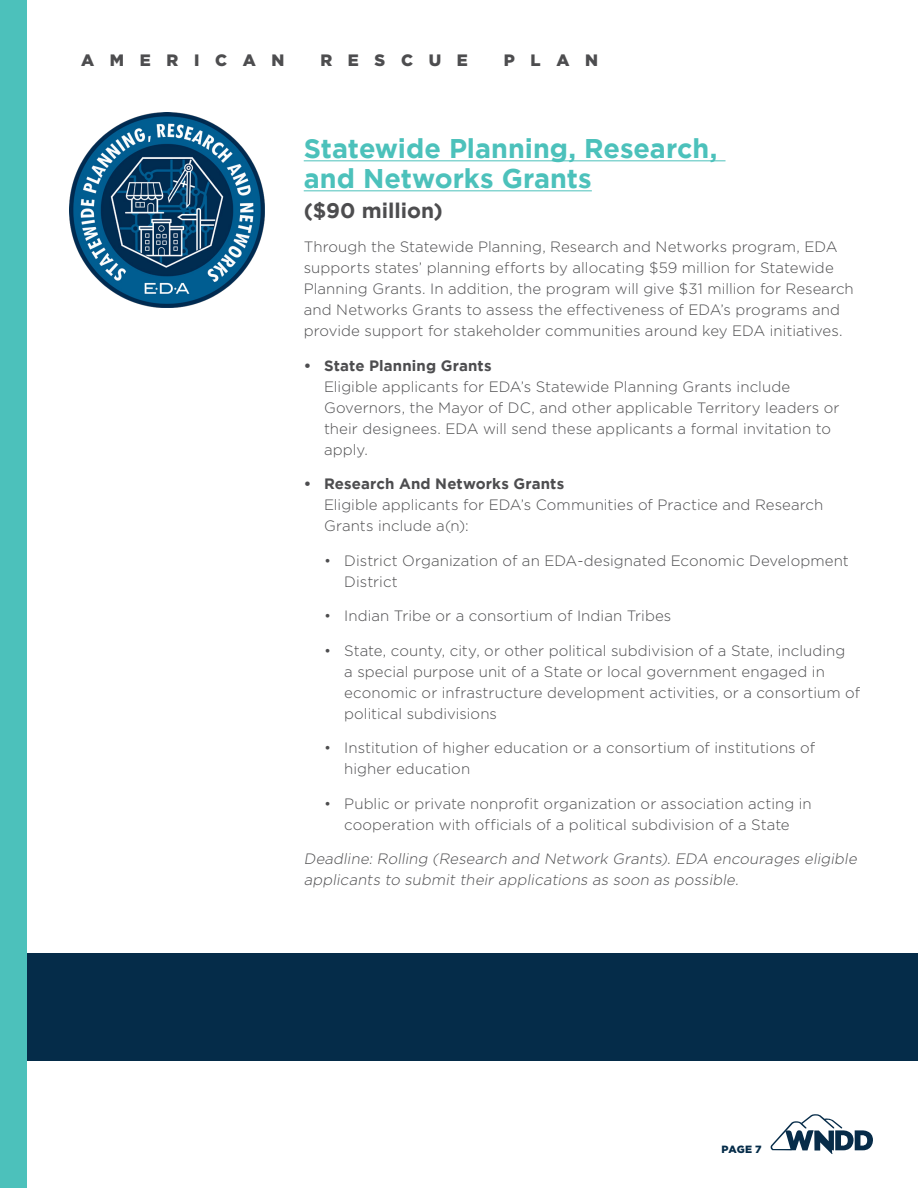
<style>
.page{position:relative;width:918px;height:1188px;background:#fff}
.page>*{position:absolute;margin:0;border:0;box-sizing:border-box;transform-origin:0 0}
.t1{font:700 27px/30px "Gotham";color:#4cc1bb}
.t2{font:700 21px "Gotham";color:#4d4d4f}
.t3{font:900 16.5px "Gotham";letter-spacing:.95em;color:#4d4d4f}
.t4{font:300 15px/21px "Gotham";letter-spacing:.005em;color:#4d4d4f}
.t5{font:italic 300 15px/21px "Gotham";color:#4d4d4f}
.t6{font:900 10.5px "Gotham";color:#052c49}
.s1{font-weight:700}
</style>
<div class="page">
<svg style="left:770px;top:1114px;width:103px;height:40px"></svg>
<div style="left:0;top:0;width:27px;height:1188px;background:#4cc1bb"></div>
<img style="left:69px;top:113px;width:195px;height:195px">
<hr style="left:304px;top:161px;width:422px;height:1px;background:#4cc1bb">
<hr style="left:304px;top:191px;width:288px;height:1px;background:#4cc1bb">
<div style="left:27px;top:953px;width:891px;height:108px;background:#052c49"></div>
<p class="t3" style="left:81px;top:51px;width:205px">AMERICAN</p>
<p class="t3" style="left:320px;top:51px;width:149px">RESCUE</p>
<p class="t3" style="left:504px;top:51px;width:96px">PLAN</p>
<p class="t1" style="left:304px;top:132px;width:415px">Statewide Planning, Research, and Networks Grants</p>
<p class="t2" style="left:304px;top:198px;width:141px">($90 million)</p>
<p class="t4" style="left:304px;top:236px;width:552px">Through the Statewide Planning, Research and Networks program, EDA supports states’ planning efforts by allocating $59 million for Statewide Planning Grants. In addition, the program will give $31 million for Research and Networks Grants to assess the effectiveness of EDA’s programs and provide support for stakeholder communities around key EDA initiatives.</p>
<p class="t4" style="left:324px;top:355px;width:517px;text-indent:-20px"><span class="s1">• State Planning Grants<br></span>Eligible applicants for EDA’s Statewide Planning Grants include Governors, the Mayor of DC, and other applicable Territory leaders or their designees. EDA will send these applicants a formal invitation to apply.</p>
<p class="t4" style="left:324px;top:473px;width:501px;text-indent:-20px"><span class="s1">• Research And Networks Grants<br></span>Eligible applicants for EDA’s Communities of Practice and Research<br>Grants include a(n):</p>
<p class="t4" style="left:344px;top:550px;width:506px;text-indent:-20px">• District Organization of an EDA-designated Economic Development<br>District</p>
<p class="t4" style="left:324px;top:605px;width:349px">• Indian Tribe or a consortium of Indian Tribes</p>
<p class="t4" style="left:344px;top:640px;width:517px;text-indent:-20px">• State, county, city, or other political subdivision of a State, including<br>a special purpose unit of a State or local government engaged in economic or infrastructure development activities, or a consortium of political subdivisions</p>
<p class="t4" style="left:344px;top:737px;width:472px;text-indent:-20px">• Institution of higher education or a consortium of institutions of higher education</p>
<p class="t4" style="left:324px;top:793px;width:489px;text-align:center">• Public or private nonprofit organization or association acting in cooperation with officials of a political subdivision of a State</p>
<p class="t5" style="left:304px;top:848px;width:557px">Deadline: Rolling (Research and Network Grants). EDA encourages eligible applicants to submit their applications as soon as possible.</p>
<p class="t6" style="left:722px;top:1143px;width:41px">PAGE 7</p>
</div>
